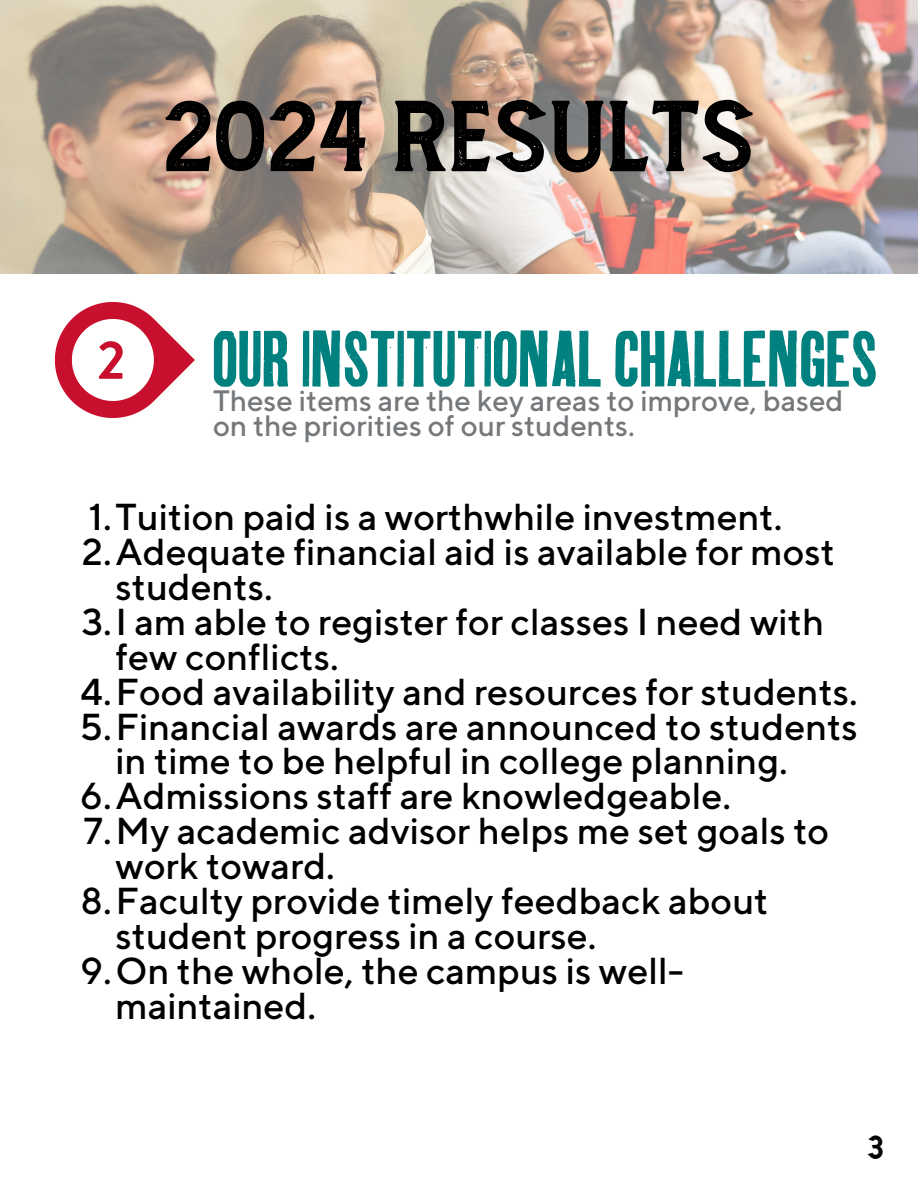
<style>
.page{position:relative;width:918px;height:1188px;background:#fff}
.page>*{position:absolute;margin:0;border:0;box-sizing:border-box;transform-origin:0 0}
.t1{font:94.35px "Amnestia Distressed";color:#000}
.t2{font:77.7px "CA Mystery Girl";color:#00807f}
.t3{font:500 37.5px/34.8px "TT Norms";color:#000}
.t4{font:31.5px "Amnestia Distressed";color:#000}
.t5{font:500 29.4px/24.9px "TT Norms";color:#75787b}
</style>
<div class="page">
<img style="left:0;top:0;width:918px;height:273px">
<svg style="left:54px;top:302px;width:141px;height:116px"></svg>
<p class="t1" style="left:162px;top:100px;width:595px">2024 RESULTS</p>
<p class="t2" style="left:212px;top:312px;width:666px">OURINSTITUTIONALCHALLENGES</p>
<p class="t5" style="left:213px;top:388px;width:632px">These items are the key areas to improve, based on the priorities of our students.</p>
<p class="t3" style="left:89px;top:499px;width:695px">1.Tuition paid is a worthwhile investment.</p>
<h1 class="t3" style="left:116px;top:534px;width:721px;text-indent:-34px">2.Adequate financial aid is available for most students.</h1>
<p class="t3" style="left:116px;top:604px;width:710px;text-indent:-34px">3.I am able to register for classes I need with few conflicts.</p>
<h2 class="t3" style="left:80px;top:673px;width:779px">4.Food availability and resources for students.</h2>
<p class="t3" style="left:116px;top:708px;width:744px;text-indent:-36px">5.Financial awards are announced to students in time to be helpful in college planning.</p>
<p class="t3" style="left:80px;top:778px;width:652px">6.Admissions staff are knowledgeable.</p>
<p class="t3" style="left:116px;top:813px;width:715px;text-indent:-32px">7.My academic advisor helps me set goals to work toward.</p>
<p class="t3" style="left:116px;top:883px;width:654px;text-indent:-35px">8.Faculty provide timely feedback about student progress in a course.</p>
<p class="t3" style="left:116px;top:952px;width:570px;text-indent:-35px">9.On the whole, the campus is well&shy;maintained.</p>
<p class="t4" style="left:867px;top:1135px;width:18px">3</p>
</div>
